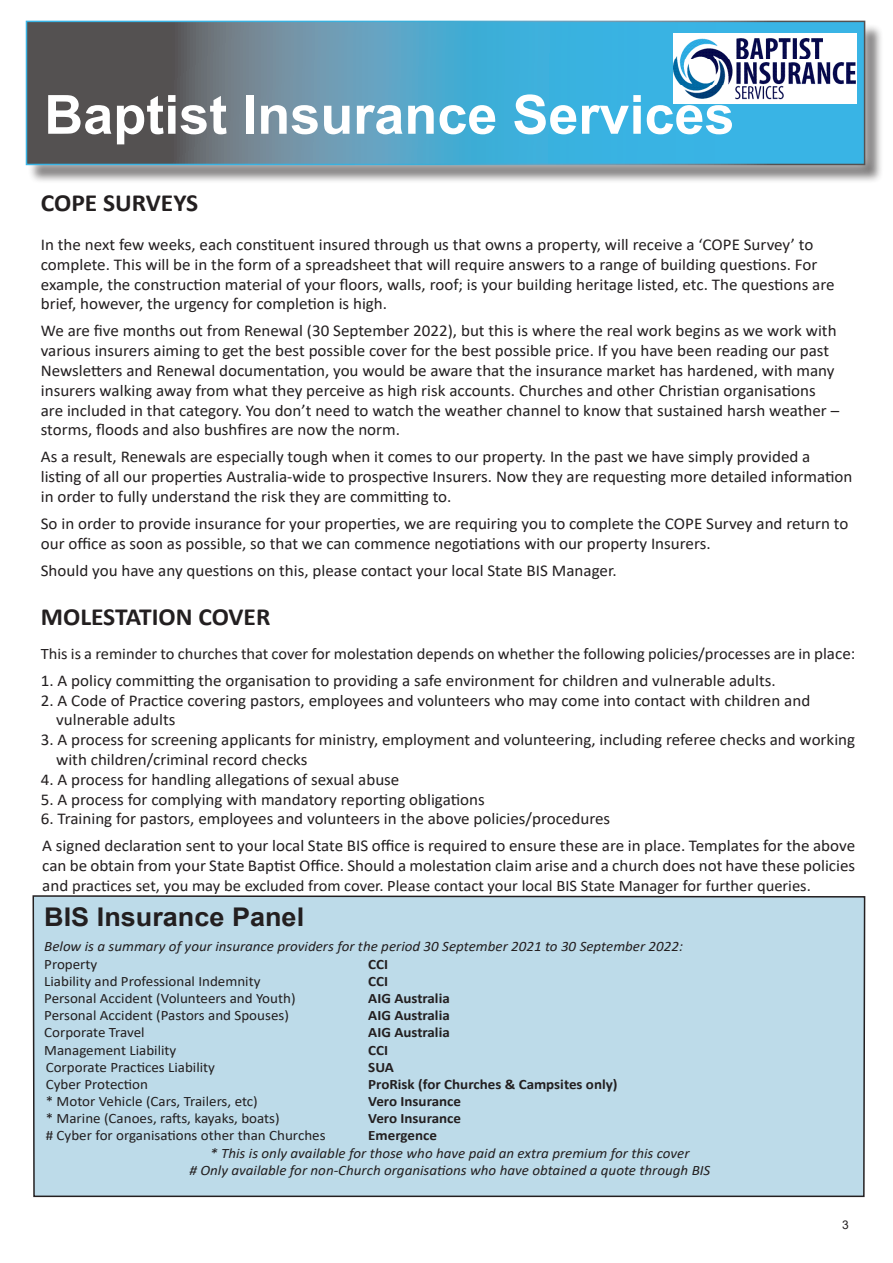
<style>
.page{position:relative;width:893px;height:1263px;background:#fff}
.page>*{position:absolute;margin:0;border:0;box-sizing:border-box;transform-origin:0 0}
.t1{font:700 54px "Arial";color:#fff}
.Heading_1{font:700 25.8px "Arial";color:#231f20;scale:1.05 1}
.t2{font:700 24.75px "Calibri";color:#231f20}
.t3{font:16.5px/19.8px "Calibri";color:#231f20}
.t4{font:15.9px "Calibri";color:#231f20}
.t5{font:14.25px "Calibri";color:#231f20;scale:1.05 1}
.t6{font:italic 14.25px "Calibri";color:#231f20;scale:1.05 1}
.t7{font:700 14.25px "Calibri";color:#231f20;scale:1.05 1}
.t8{font:12px "Arial";color:#231f20}
.s1{font-size:16.5px}
</style>
<div class="page">
<div style="left:32px;top:895px;width:834px;height:303px;background:#bddbe9"></div>
<div style="left:28px;top:23px;width:856px;height:161px;background:#231f20;opacity:.75"></div>
<div style="left:16px;top:11px;width:859px;height:164px;background:#fff;opacity:.75"></div>
<svg style="left:29px;top:24px;width:833px;height:138px;background:#5091ad"></svg>
<img style="left:673px;top:33px;width:183px;height:71px">
<h1 class="t1" style="left:44px;top:77px;width:692px">Baptist Insurance Services</h1>
<p class="t2" style="left:41px;top:185px;width:159px">COPE SURVEYS</p>
<p class="t3" style="left:41px;top:234px;width:795px">In the next few weeks, each constituent insured through us that owns a property, will receive a ‘COPE Survey’ to complete. This will be in the form of a spreadsheet that will require answers to a range of building questions. For example, the construction material of your floors, walls, roof; is your building heritage listed, etc. The questions are brief, however, the urgency for completion is high.</p>
<p class="t3" style="left:41px;top:321px;width:800px">We are five months out from Renewal (30 September 2022), but this is where the real work begins as we work with various insurers aiming to get the best possible cover for the best possible price. If you have been reading our past Newsletters and Renewal documentation, you would be aware that the insurance market has hardened, with many insurers walking away from what they perceive as high risk accounts. Churches and other Christian organisations are included in that category. You don’t need to watch the weather channel to know that sustained harsh weather – storms, floods and also bushfires are now the norm.</p>
<p class="t3" style="left:41px;top:447px;width:813px">As a result, Renewals are especially tough when it comes to our property. In the past we have simply provided a listing of all our properties Australia-wide to prospective Insurers. Now they are requesting more detailed information in order to fully understand the risk they are committing to.</p>
<p class="t3" style="left:41px;top:513px;width:809px">So in order to provide insurance for your properties, we are requiring you to complete the COPE Survey and return to our office as soon as possible, so that we can commence negotiations with our property Insurers.</p>
<p class="t3" style="left:41px;top:560px;width:577px">Should you have any questions on this, please contact your local State BIS Manager.</p>
<p class="t2" style="left:41px;top:599px;width:231px">MOLESTATION COVER</p>
<p class="t4" style="left:41px;top:642px;width:816px">This is a reminder to churches that cover for molestation depends on whether the following policies/processes are in <span class="s1">place:</span></p>
<p class="t3" style="left:41px;top:670px;width:736px">1. A policy committing the organisation to providing a safe environment for children and vulnerable adults.</p>
<p class="t3" style="left:41px;top:690px;width:771px">2. A Code of Practice covering pastors, employees and volunteers who may come into contact with children and</p>
<p class="t3" style="left:56px;top:710px;width:121px">vulnerable adults</p>
<p class="t3" style="left:41px;top:729px;width:816px">3. A process for screening applicants for ministry, employment and volunteering, including referee checks and working</p>
<p class="t3" style="left:56px;top:749px;width:253px">with children/criminal record checks</p>
<p class="t3" style="left:41px;top:769px;width:360px">4. A process for handling allegations of sexual abuse</p>
<p class="t3" style="left:41px;top:789px;width:445px">5. A process for complying with mandatory reporting obligations</p>
<p class="t3" style="left:41px;top:809px;width:571px">6. Training for pastors, employees and volunteers in the above policies/procedures</p>
<p class="t3" style="left:42px;top:836px;width:814px">A signed declaration sent to your local State BIS office is required to ensure these are in place. Templates for the above can be obtain from your State Baptist Office. Should a molestation claim arise and a church does not have these policies</p>
<p class="t4" style="left:42px;top:875px;width:770px"><span class="s1">and</span> practices set, you may be excluded from cover. Please contact your local BIS State Manager for further queries.</p>
<p class="Heading_1" style="left:44px;top:899px;width:249px">BIS Insurance Panel</p>
<p class="t6" style="left:44px;top:937px;width:610px">Below is a summary of your insurance providers for the period 30 September 2021 to 30 September 2022:</p>
<p class="t5" style="left:44px;top:954px;width:52px">Property</p>
<p class="t7" style="left:368px;top:954px;width:20px">CCI</p>
<p class="t5" style="left:44px;top:971px;width:208px">Liability and Professional Indemnity</p>
<p class="t7" style="left:368px;top:971px;width:20px">CCI</p>
<p class="t5" style="left:44px;top:988px;width:241px">Personal Accident (Volunteers and Youth)</p>
<p class="t7" style="left:368px;top:988px;width:79px">AIG Australia</p>
<p class="t5" style="left:44px;top:1005px;width:234px">Personal Accident (Pastors and Spouses)</p>
<p class="t7" style="left:368px;top:1005px;width:79px">AIG Australia</p>
<p class="t5" style="left:44px;top:1023px;width:97px">Corporate Travel</p>
<p class="t7" style="left:368px;top:1022px;width:79px">AIG Australia</p>
<p class="t5" style="left:44px;top:1040px;width:127px">Management Liability</p>
<p class="t7" style="left:368px;top:1040px;width:20px">CCI</p>
<p class="t5" style="left:46px;top:1057px;width:163px">Corporate Practices Liability</p>
<p class="t7" style="left:368px;top:1057px;width:26px">SUA</p>
<p class="t5" style="left:46px;top:1074px;width:99px">Cyber Protection</p>
<p class="t7" style="left:368px;top:1074px;width:239px">ProRisk (for Churches &amp; Campsites only)</p>
<p class="t5" style="left:46px;top:1091px;width:203px">* Motor Vehicle (Cars, Trailers, etc)</p>
<p class="t7" style="left:368px;top:1091px;width:90px">Vero Insurance</p>
<p class="t5" style="left:46px;top:1108px;width:224px">* Marine (Canoes, rafts, kayaks, boats)</p>
<p class="t7" style="left:368px;top:1108px;width:90px">Vero Insurance</p>
<p class="t5" style="left:46px;top:1126px;width:268px"># Cyber for organisations other than Churches</p>
<p class="t7" style="left:368px;top:1125px;width:67px">Emergence</p>
<p class="t6" style="left:210px;top:1143px;width:458px">* This is only available for those who have paid an extra premium for this cover</p>
<p class="t6" style="left:189px;top:1160px;width:498px"># Only available for non-Church organisations who have obtained a quote through BIS</p>
<p class="t8" style="left:842px;top:1217px;width:8px">3</p>
</div>
